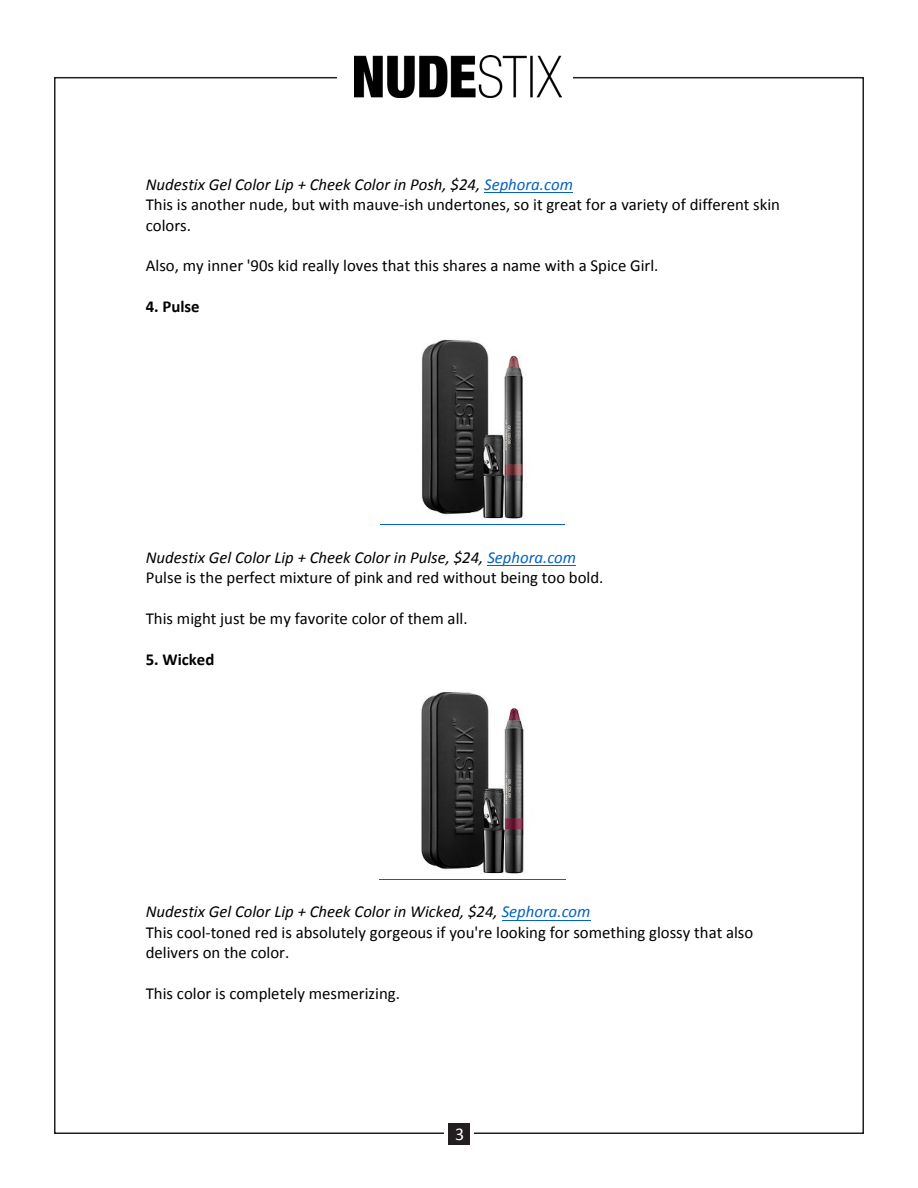
<style>
.page{position:relative;width:918px;height:1188px;background:#fff}
.page>*{position:absolute;margin:0;border:0;box-sizing:border-box;transform-origin:0 0}
.t1{font:18px "Calibri";color:#fff}
.t2{font:16.8px/20.4px "Calibri";color:#000}
.t3{font:700 16.8px "Calibri";color:#000}
.s1{font-style:italic}
.s2{font-style:italic;color:#0563c1}
</style>
<div class="page">
<img style="left:354px;top:56px;width:208px;height:42px">
<div style="left:448px;top:1123px;width:22px;height:22px;background:#231f20"></div>
<hr style="left:484px;top:192px;width:89px;height:1px;background:#0563c1">
<hr style="left:380px;top:524px;width:185px;height:1px;background:#0563c1">
<hr style="left:487px;top:565px;width:89px;height:1px;background:#0563c1">
<hr style="left:379px;top:879px;width:187px;height:1px;background:#0563c1">
<hr style="left:502px;top:920px;width:89px;height:1px;background:#0563c1">
<img style="left:422px;top:339px;width:102px;height:180px">
<img style="left:421px;top:692px;width:104px;height:182px">
<p class="t2" style="left:146px;top:174px;width:636px"><span class="s1">Nudestix Gel Color Lip + Cheek Color in Posh, $24,</span> <span class="s2">Sephora.com<br></span>This is another nude, but with mauve-ish undertones, so it great for a variety of different skin colors.</p>
<p class="t2" style="left:146px;top:256px;width:514px">Also, my inner '90s kid really loves that this shares a name with a Spice Girl.</p>
<p class="t3" style="left:146px;top:296px;width:55px">4. Pulse</p>
<p class="t2" style="left:146px;top:547px;width:459px"><span class="s1">Nudestix Gel Color Lip + Cheek Color in Pulse, $24,</span> <span class="s2">Sephora.com<br></span>Pulse is the perfect mixture of pink and red without being too bold.</p>
<p class="t2" style="left:146px;top:608px;width:323px">This might just be my favorite color of them all.</p>
<p class="t3" style="left:146px;top:649px;width:70px">5. Wicked</p>
<p class="t2" style="left:146px;top:902px;width:609px"><span class="s1">Nudestix Gel Color Lip + Cheek Color in Wicked, $24,</span> <span class="s2">Sephora.com<br></span>This cool-toned red is absolutely gorgeous if you're looking for something glossy that also delivers on the color.</p>
<p class="t2" style="left:146px;top:983px;width:256px">This color is completely mesmerizing.</p>
<p class="t1" style="left:455px;top:1123px;width:11px">3</p>
</div>
